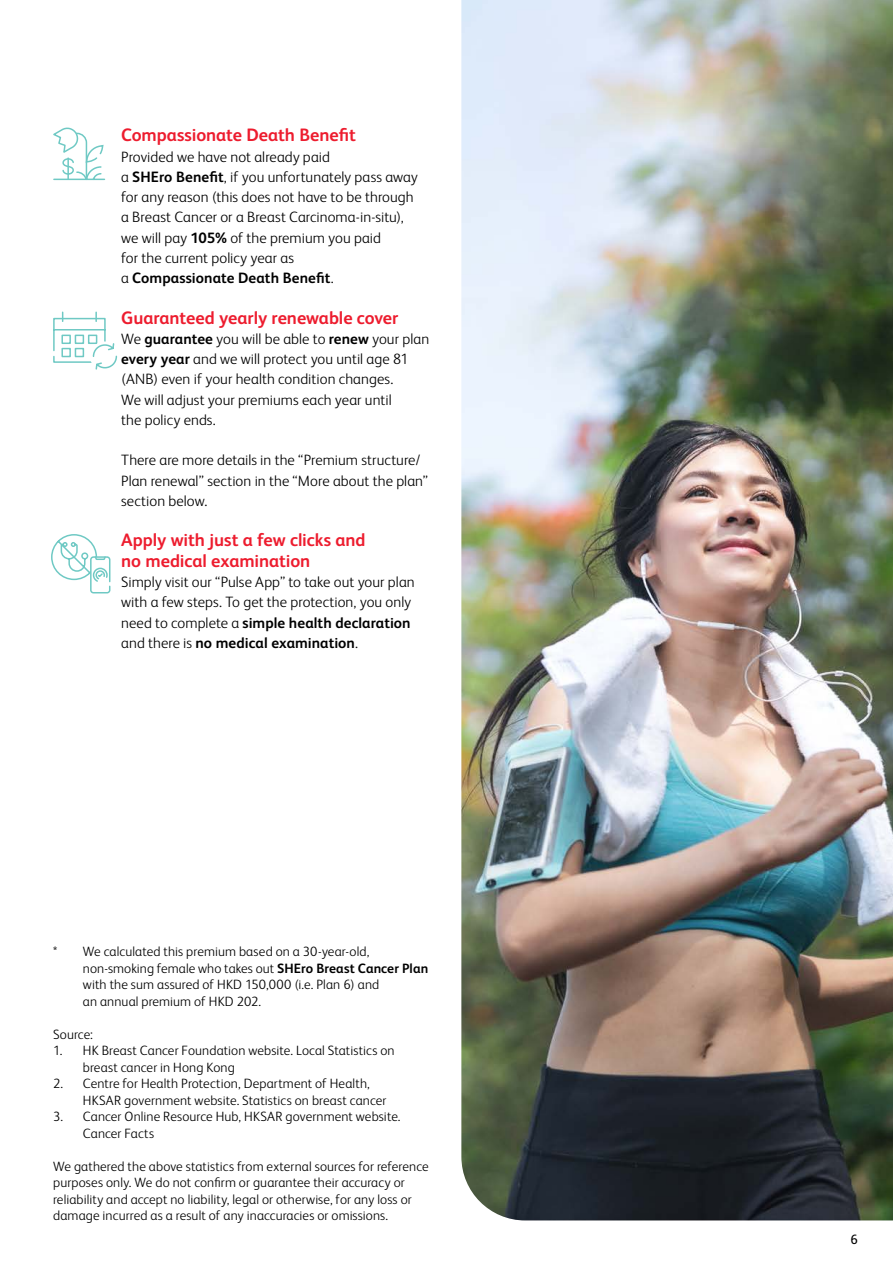
<style>
.page{position:relative;width:893px;height:1263px;background:#fff}
.page>*{position:absolute;margin:0;border:0;box-sizing:border-box;transform-origin:0 0}
.t1{font:700 18px/20.2px "FS Albert Pro";letter-spacing:-.005em;color:#ed1c2e}
.t2{font:300 15px/20.2px "FS Albert Pro";letter-spacing:.005em;color:#000}
.t3{font:300 13.5px/16.5px "FS Albert Pro";letter-spacing:.01em;color:#000}
.t4{font:13.5px "FS Albert Pro";color:#000}
.s1{font-weight:700}
</style>
<div class="page">
<div style="left:90px;top:556px;width:20px;height:37px;background:#fff;border:2px solid #6fc9c4;border-radius:3px"></div>
<svg style="left:51px;top:534px;width:57px;height:49px"></svg>
<svg style="left:53px;top:127px;width:53px;height:54px"></svg>
<svg style="left:53px;top:312px;width:65px;height:58px"></svg>
<img style="left:461px;top:0;width:432px;height:1220px">
<p class="t1" style="left:121px;top:124px;width:236px">Compassionate Death Benefit</p>
<p class="t2" style="left:121px;top:145px;width:298px">Provided we have not already paid<br>a <span class="s1">SHEro Benefit</span>, if you unfortunately pass away for any reason (this does not have to be through a Breast Cancer or a Breast Carcinoma-in-situ), we will pay <span class="s1">105%</span> of the premium you paid<br>for the current policy year as<br>a <span class="s1">Compassionate Death Benefit</span>.</p>
<p class="t1" style="left:121px;top:306px;width:279px">Guaranteed yearly renewable cover</p>
<p class="t2" style="left:121px;top:328px;width:310px">We <span class="s1">guarantee</span> you will be able to <span class="s1">renew</span> your plan <span class="s1">every year</span> and we will protect you until age 81 (ANB) even if your health condition changes.<br>We will adjust your premiums each year until<br>the policy ends.</p>
<p class="t2" style="left:121px;top:449px;width:308px">There are more details in the “Premium structure/<br>Plan renewal” section in the “More about the plan” section below.</p>
<p class="t1" style="left:121px;top:529px;width:246px">Apply with just a few clicks and no medical examination</p>
<p class="t2" style="left:121px;top:571px;width:295px">Simply visit our “Pulse App” to take out your plan with a few steps. To get the protection, you only need to complete a <span class="s1">simple health declaration </span>and there is <span class="s1">no medical examination</span>.</p>
<p class="t3" style="left:83px;top:943px;width:347px;text-indent:-30px">* We calculated this premium based on a 30-year-old, non-smoking female who takes out <span class="s1">SHEro Breast Cancer Plan </span>with the sum assured of HKD 150,000 (i.e. Plan 6) and<br>an annual premium of HKD 202.</p>
<p class="t3" style="left:53px;top:1025px;width:41px">Source:</p>
<p class="t3" style="left:83px;top:1042px;width:313px;text-indent:-30px">1. HK Breast Cancer Foundation website. Local Statistics on breast cancer in Hong Kong</p>
<p class="t3" style="left:83px;top:1075px;width:305px;text-indent:-30px">2. Centre for Health Protection, Department of Health,<br>HKSAR government website. Statistics on breast cancer</p>
<p class="t3" style="left:83px;top:1108px;width:319px;text-indent:-30px">3. Cancer Online Resource Hub, HKSAR government website.<br>Cancer Facts</p>
<p class="t3" style="left:53px;top:1157px;width:377px">We gathered the above statistics from external sources for reference purposes only. We do not confirm or guarantee their accuracy or reliability and accept no liability, legal or otherwise, for any loss or damage incurred as a result of any inaccuracies or omissions.</p>
<p class="t4" style="left:850px;top:1229px;width:9px">6</p>
</div>
